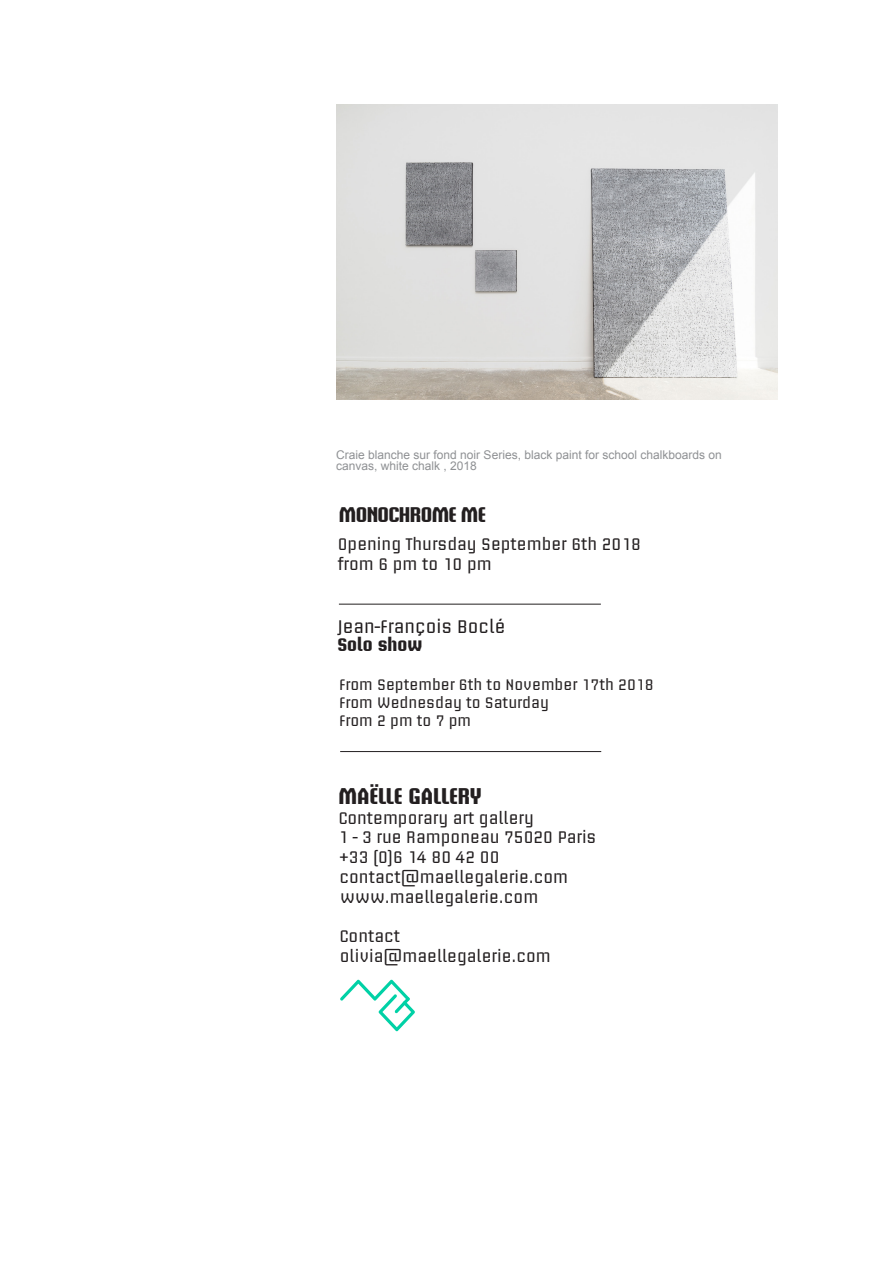
<style>
.page{position:relative;width:893px;height:1263px;background:#fff}
.page>*{position:absolute;margin:0;border:0;box-sizing:border-box;transform-origin:0 0}
.t1{font:700 22.5px "Briem Akademi Std";color:#231f20}
.t2{font:700 21px "Briem Akademi Std";letter-spacing:-.03em;color:#231f20}
.t3{font:18px "Briem Akademi Std";color:#231f20}
.t4{font:700 18px "Briem Akademi Std";color:#231f20}
.t5{font:16.5px "Briem Akademi Std";color:#231f20}
.t6{font:15px "Briem Akademi Std";color:#231f20}
.t7{font:12px/10.8px "Arial";color:#8f9194}
</style>
<div class="page">
<hr style="left:339px;top:604px;width:262px;height:1px;background:#231f20">
<hr style="left:340px;top:751px;width:261px;height:1px;background:#231f20">
<svg style="left:340px;top:979px;width:75px;height:52px"></svg>
<img style="left:336px;top:104px;width:442px;height:296px">
<p class="t7" style="left:336px;top:450px;width:387px">Craie blanche sur fond noir Series, black paint for school chalkboards on canvas, white chalk , 2018</p>
<p class="t2" style="left:339px;top:503px;width:148px">MONOCHROME ME</p>
<p class="t5" style="left:338px;top:535px;width:305px">Opening Thursday September 6th 2018</p>
<p class="t5" style="left:338px;top:555px;width:155px">from 6 pm to 10 pm</p>
<p class="t3" style="left:337px;top:617px;width:170px">Jean-François Boclé</p>
<p class="t4" style="left:337px;top:635px;width:86px">Solo show</p>
<p class="t6" style="left:339px;top:676px;width:316px">From September 6th to November 17th 2018</p>
<p class="t6" style="left:339px;top:694px;width:211px">From Wednesday to Saturday</p>
<p class="t6" style="left:339px;top:712px;width:134px">From 2 pm to 7 pm</p>
<p class="t1" style="left:338px;top:783px;width:144px">MAËLLE GALLERY</p>
<p class="t5" style="left:338px;top:808px;width:197px">Contemporary art gallery</p>
<p class="t5" style="left:338px;top:828px;width:260px">1 - 3 rue Ramponeau 75020 Paris</p>
<p class="t5" style="left:339px;top:848px;width:162px">+33 (0)6 14 80 42 00</p>
<p class="t5" style="left:339px;top:868px;width:230px">contact@maellegalerie.com</p>
<p class="t5" style="left:340px;top:888px;width:200px">www.maellegalerie.com</p>
<p class="t5" style="left:339px;top:927px;width:62px">Contact</p>
<p class="t5" style="left:340px;top:947px;width:213px">olivia@maellegalerie.com</p>
</div>
